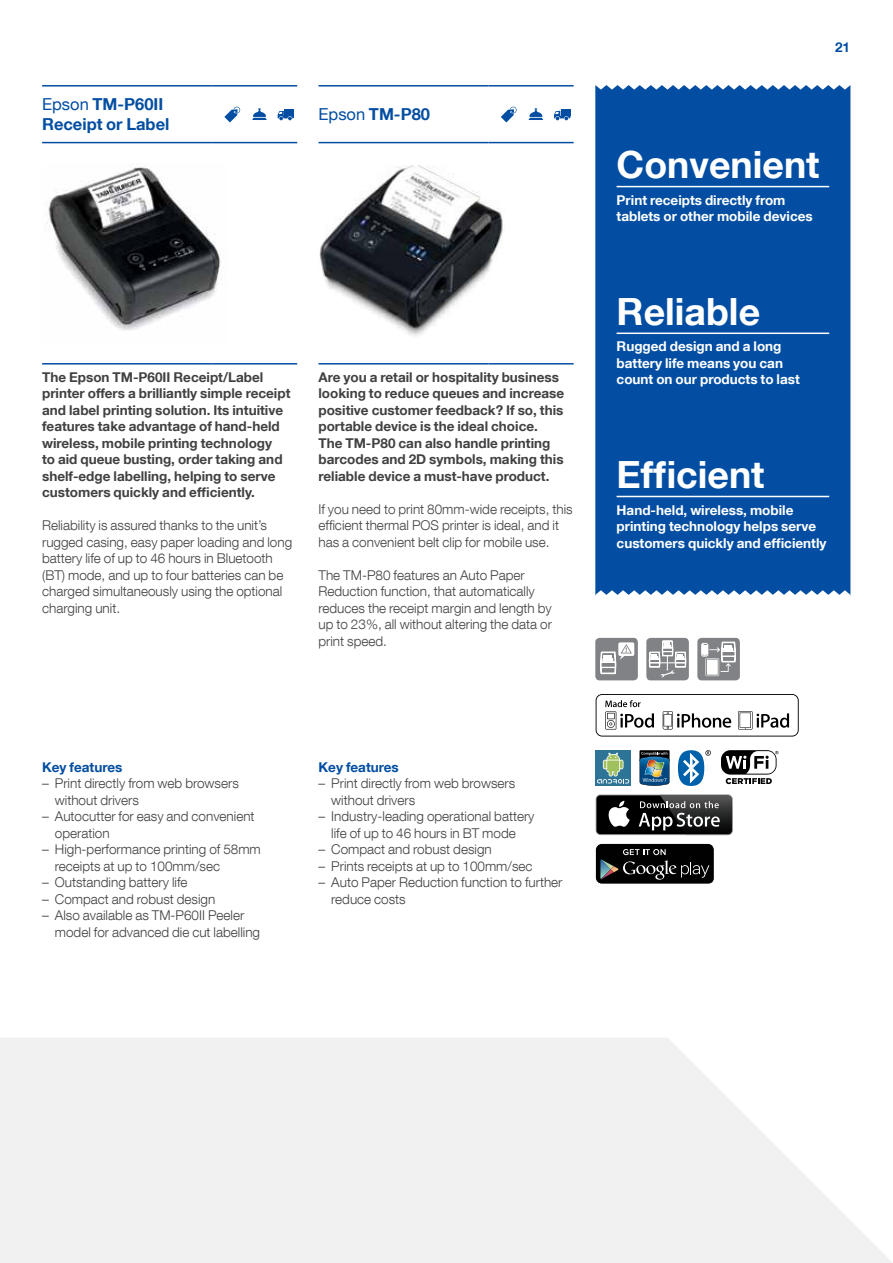
<style>
.page{position:relative;width:893px;height:1263px;background:#fff}
.page>*{position:absolute;margin:0;border:0;box-sizing:border-box;transform-origin:0 0}
.t1{font:700 37.5px "Helvetica Neue LT Com";color:#fff}
.t2{font:700 16.5px/19.5px "Helvetica Neue LT Com";color:#034ea2}
.t3{font:300 13.5px/16.5px "Helvetica Neue LT Com";color:#414042}
.t4{font:700 13.5px/16.5px "Helvetica Neue LT Com";color:#414042}
.t5{font:700 13.5px/16.5px "Helvetica Neue LT Com";color:#fff}
.t6{font:700 13.5px "Helvetica Neue LT Com";color:#034ea2}
.s1{font-weight:400}
</style>
<div class="page">
<svg style="left:0;top:1038px;width:892px;height:225px;fill:#f1f1f2"></svg>
<hr style="left:42px;top:85px;width:170px;height:2px;background:#034ea2">
<hr style="left:212px;top:85px;width:85px;height:2px;background:#034ea2">
<hr style="left:318px;top:85px;width:171px;height:2px;background:#034ea2">
<hr style="left:489px;top:85px;width:85px;height:2px;background:#034ea2">
<hr style="left:42px;top:142px;width:170px;height:1px;background:#034ea2">
<hr style="left:212px;top:142px;width:85px;height:1px;background:#034ea2">
<hr style="left:318px;top:142px;width:171px;height:1px;background:#034ea2">
<hr style="left:489px;top:142px;width:85px;height:1px;background:#034ea2">
<hr style="left:42px;top:363px;width:170px;height:2px;background:#034ea2">
<hr style="left:212px;top:363px;width:85px;height:2px;background:#034ea2">
<hr style="left:318px;top:363px;width:171px;height:2px;background:#034ea2">
<hr style="left:489px;top:363px;width:85px;height:2px;background:#034ea2">
<div style="left:284px;top:109px;width:10px;height:6px;background:#034ea2"></div>
<svg style="left:278px;top:111px;width:16px;height:9px"></svg>
<svg style="left:252px;top:108px;width:15px;height:12px"></svg>
<svg style="left:224px;top:107px;width:16px;height:15px"></svg>
<div style="left:561px;top:109px;width:9px;height:6px;background:#034ea2"></div>
<svg style="left:554px;top:111px;width:16px;height:9px"></svg>
<svg style="left:529px;top:108px;width:14px;height:12px"></svg>
<svg style="left:501px;top:107px;width:16px;height:15px"></svg>
<img style="left:47px;top:166px;width:174px;height:164px">
<img style="left:319px;top:166px;width:184px;height:170px">
<div style="left:595px;top:85px;width:255px;height:511px;background:#034ea2"></div>
<hr style="left:617px;top:333px;width:212px;height:1px;background:#fff">
<hr style="left:617px;top:186px;width:212px;height:1px;background:#fff">
<hr style="left:617px;top:496px;width:212px;height:1px;background:#fff">
<div style="left:697px;top:638px;width:43px;height:42px;background:#808285;border-radius:4px"></div>
<div style="left:701px;top:643px;width:7px;height:13px;border:1px solid #fff;border-radius:2px"></div>
<svg style="left:702px;top:641px;width:34px;height:35px"></svg>
<div style="left:707px;top:660px;width:11px;height:15px;background:#fff"></div>
<div style="left:646px;top:638px;width:43px;height:42px;background:#808285;border-radius:4px"></div>
<svg style="left:649px;top:638px;width:37px;height:39px"></svg>
<div style="left:595px;top:638px;width:43px;height:42px;background:#808285;border-radius:4px"></div>
<svg style="left:600px;top:642px;width:34px;height:33px"></svg>
<div style="left:595px;top:750px;width:36px;height:36px;background:#2e7496"></div>
<svg style="left:597px;top:752px;width:32px;height:31px"></svg>
<svg style="left:678px;top:750px;width:33px;height:36px"></svg>
<svg style="left:640px;top:750px;width:29px;height:36px"></svg>
<div style="left:721px;top:750px;width:55px;height:25px;background:#000;border-radius:9px"></div>
<svg style="left:726px;top:751px;width:52px;height:33px"></svg>
<svg style="left:596px;top:794px;width:137px;height:41px"></svg>
<div style="left:596px;top:795px;width:136px;height:39px;background:#000;border-radius:4px"></div>
<svg style="left:608px;top:801px;width:22px;height:26px"></svg>
<img style="left:660px;top:794px;width:73px;height:41px">
<img style="left:660px;top:795px;width:72px;height:39px">
<svg style="left:639px;top:801px;width:81px;height:29px"></svg>
<svg style="left:596px;top:844px;width:117px;height:39px;background:#1d1d1d"></svg>
<svg style="left:596px;top:694px;width:203px;height:42px"></svg>
<p class="t2" style="left:42px;top:94px;width:129px"><span class="s1">Epson</span> TM-P60II<br>Receipt or Label</p>
<p class="t2" style="left:318px;top:104px;width:113px"><span class="s1">Epson</span> TM-P80</p>
<p class="t4" style="left:42px;top:368px;width:250px">The Epson TM-P60II Receipt/Label printer offers a brilliantly simple receipt and label printing solution. Its intuitive features take advantage of hand-held wireless, mobile printing technology<br>to aid queue busting, order taking and shelf-edge labelling, helping to serve customers quickly and efficiently.</p>
<p class="t3" style="left:42px;top:517px;width:252px">Reliability is assured thanks to the unit’s rugged casing, easy paper loading and long battery life of up to 46 hours in Bluetooth (BT) mode, and up to four batteries can be charged simultaneously using the optional charging unit.</p>
<p class="t4" style="left:318px;top:368px;width:247px">Are you a retail or hospitality business looking to reduce queues and increase positive customer feedback? If so, this portable device is the ideal choice.<br>The TM-P80 can also handle printing barcodes and 2D symbols, making this reliable device a must-have product.</p>
<p class="t3" style="left:318px;top:500px;width:256px">If you need to print 80mm-wide receipts, this efficient thermal POS printer is ideal, and it has a convenient belt clip for mobile use.</p>
<p class="t3" style="left:318px;top:566px;width:235px">The TM-P80 features an Auto Paper Reduction function, that automatically reduces the receipt margin and length by up to 23%, all without altering the data or print speed.</p>
<p class="t6" style="left:835px;top:39px;width:17px">21</p>
<h1 class="t1" style="left:617px;top:141px;width:204px">Convenient</h1>
<p class="t5" style="left:617px;top:191px;width:198px">Print receipts directly from tablets or other mobile devices</p>
<h1 class="t1" style="left:617px;top:288px;width:145px">Reliable</h1>
<p class="t5" style="left:617px;top:338px;width:185px">Rugged design and a long battery life means you can count on our products to last</p>
<h1 class="t1" style="left:617px;top:451px;width:149px">Efficient</h1>
<p class="t5" style="left:617px;top:501px;width:211px">Hand-held, wireless, mobile printing technology helps serve customers quickly and efficiently</p>
<p class="t6" style="left:42px;top:758px;width:82px">Key features</p>
<p class="t3" style="left:55px;top:775px;width:186px;text-indent:-13px">– Print directly from web browsers without drivers</p>
<p class="t3" style="left:55px;top:808px;width:201px;text-indent:-13px">– Autocutter for easy and convenient operation</p>
<p class="t3" style="left:55px;top:841px;width:208px;text-indent:-13px">– High-performance printing of 58mm receipts at up to 100mm/sec</p>
<p class="t3" style="left:42px;top:874px;width:147px">– Outstanding battery life</p>
<p class="t3" style="left:42px;top:890px;width:175px">– Compact and robust design</p>
<p class="t3" style="left:55px;top:907px;width:207px;text-indent:-13px">– Also available as TM-P60II Peeler model for advanced die cut labelling</p>
<p class="t6" style="left:318px;top:758px;width:82px">Key features</p>
<p class="t3" style="left:331px;top:775px;width:186px;text-indent:-13px">– Print directly from web browsers without drivers</p>
<p class="t3" style="left:318px;top:808px;width:218px;text-align:center">– Industry-leading operational battery life of up to 46 hours in BT mode</p>
<p class="t3" style="left:318px;top:841px;width:175px">– Compact and robust design</p>
<p class="t3" style="left:318px;top:857px;width:216px">– Prints receipts at up to 100mm/sec</p>
<p class="t3" style="left:331px;top:874px;width:233px;text-indent:-13px">– Auto Paper Reduction function to further reduce costs</p>
</div>
